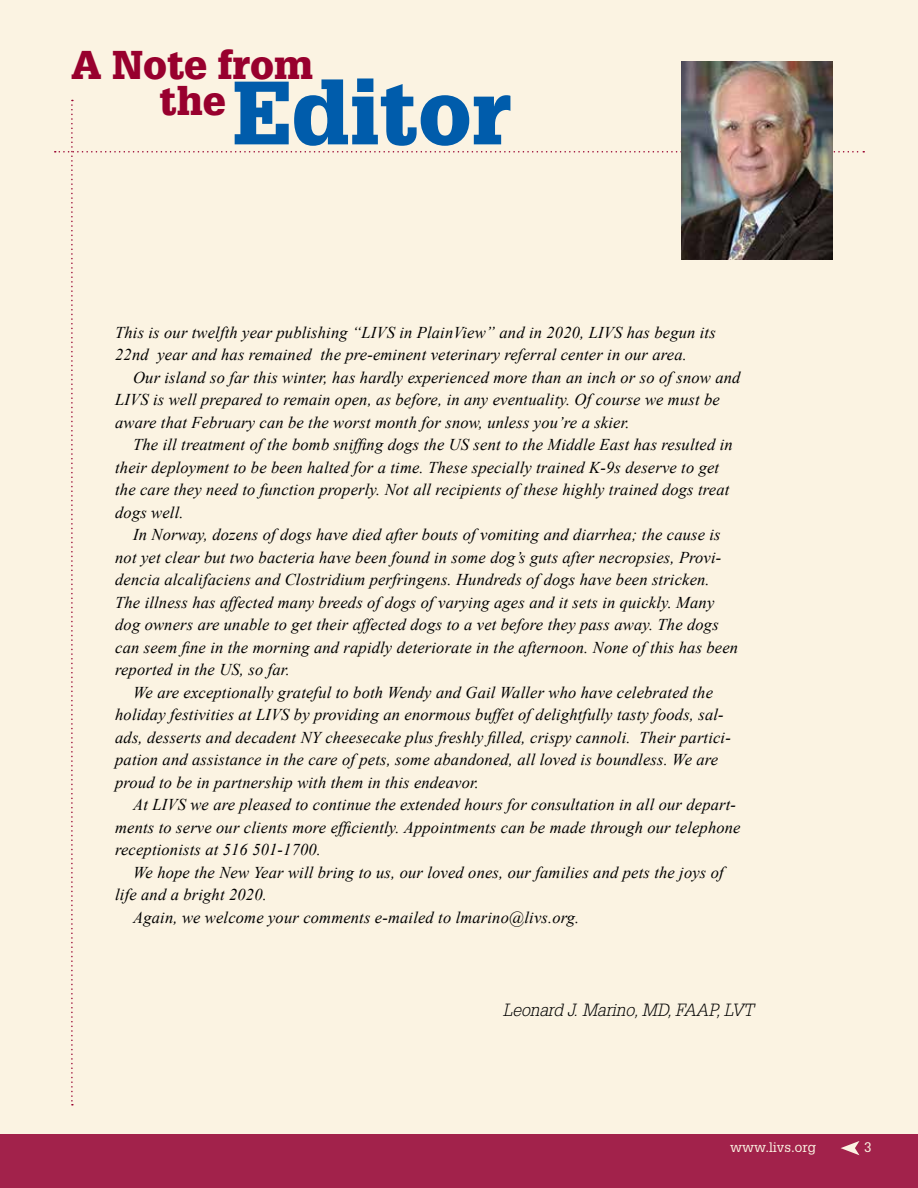
<style>
.page{position:relative;width:918px;height:1188px;background:#fbf3e2}
.page>*{position:absolute;margin:0;border:0;box-sizing:border-box;transform-origin:0 0}
.t1{font:900 87.6px "Glypha LT Std";color:#005cab}
.t2{font:900 39.3px/36.5px "Glypha LT Std";color:#98002e;text-align:center}
.t3{font:italic 300 17.25px "Glypha LT Std";letter-spacing:-.005em;color:#000}
.t4{font:italic 16.5px/22.5px "Times New Roman";letter-spacing:.01em;color:#000}
.t5{font:13.5px "Glypha LT Std";color:#fbf3e2}
</style>
<div class="page">
<img style="left:681px;top:62px;width:151px;height:198px">
<div style="left:0;top:1134px;width:918px;height:54px;background:#a2224b"></div>
<svg style="left:841px;top:1141px;width:19px;height:14px"></svg>
<h2 class="t2" style="left:71px;top:46px;width:244px">A Note from the</h2>
<h1 class="t1" style="left:233px;top:60px;width:279px">Editor</h1>
<p class="t4" style="left:115px;top:321px;width:602px">This is our twelfth year publishing “LIVS in PlainView” and in 2020, LIVS has begun its<br>22nd year and has remained the pre-eminent veterinary referral center in our area.</p>
<p class="t4" style="left:115px;top:366px;width:627px;text-indent:18px">Our island so far this winter, has hardly experienced more than an inch or so of snow and<br>LIVS is well prepared to remain open, as before, in any eventuality. Of course we must be aware that February can be the worst month for snow, unless you’re a skier.</p>
<p class="t4" style="left:115px;top:433px;width:619px;text-indent:18px">The ill treatment of the bomb sniffing dogs the US sent to the Middle East has resulted in their deployment to be been halted for a time. These specially trained K-9s deserve to get the care they need to function properly. Not all recipients of these highly trained dogs treat dogs well.</p>
<p class="t4" style="left:133px;top:523px;width:589px">In Norway, dozens of dogs have died after bouts of vomiting and diarrhea; the cause is</p>
<p class="t4" style="left:115px;top:546px;width:608px">not yet clear but two bacteria have been found in some dog’s guts after necropsies, Provi-</p>
<p class="t4" style="left:115px;top:568px;width:596px">dencia alcalifaciens and Clostridium perfringens. Hundreds of dogs have been stricken.</p>
<p class="t4" style="left:115px;top:591px;width:601px">The illness has affected many breeds of dogs of varying ages and it sets in quickly. Many</p>
<p class="t4" style="left:115px;top:613px;width:605px">dog owners are unable to get their affected dogs to a vet before they pass away. The dogs</p>
<p class="t4" style="left:115px;top:636px;width:625px">can seem fine in the morning and rapidly deteriorate in the afternoon. None of this has been</p>
<p class="t4" style="left:115px;top:658px;width:176px">reported in the US, so far.</p>
<p class="t4" style="left:133px;top:681px;width:581px">We are exceptionally grateful to both Wendy and Gail Waller who have celebrated the</p>
<p class="t4" style="left:115px;top:703px;width:610px">holiday festivities at LIVS by providing an enormous buffet of delightfully tasty foods, sal-</p>
<p class="t4" style="left:115px;top:726px;width:617px">ads, desserts and decadent NY cheesecake plus freshly filled, crispy cannoli. Their partici-</p>
<p class="t4" style="left:115px;top:748px;width:604px">pation and assistance in the care of pets, some abandoned, all loved is boundless. We are</p>
<p class="t4" style="left:115px;top:771px;width:365px">proud to be in partnership with them in this endeavor.</p>
<p class="t4" style="left:133px;top:793px;width:604px">At LIVS we are pleased to continue the extended hours for consultation in all our depart-</p>
<p class="t4" style="left:115px;top:816px;width:627px">ments to serve our clients more efficiently. Appointments can be made through our telephone</p>
<p class="t4" style="left:115px;top:838px;width:207px">receptionists at 516 501-1700.</p>
<p class="t4" style="left:133px;top:861px;width:592px">We hope the New Year will bring to us, our loved ones, our families and pets the joys of</p>
<p class="t4" style="left:115px;top:883px;width:153px">life and a bright 2020.</p>
<p class="t4" style="left:133px;top:906px;width:448px">Again, we welcome your comments e-mailed to lmarino@livs.org.</p>
<p class="t3" style="left:503px;top:1000px;width:252px">Leonard J. Marino, MD, FAAP, LVT</p>
<p class="t5" style="left:730px;top:1139px;width:87px">www.livs.org</p>
<p class="t5" style="left:864px;top:1139px;width:9px">3</p>
</div>
